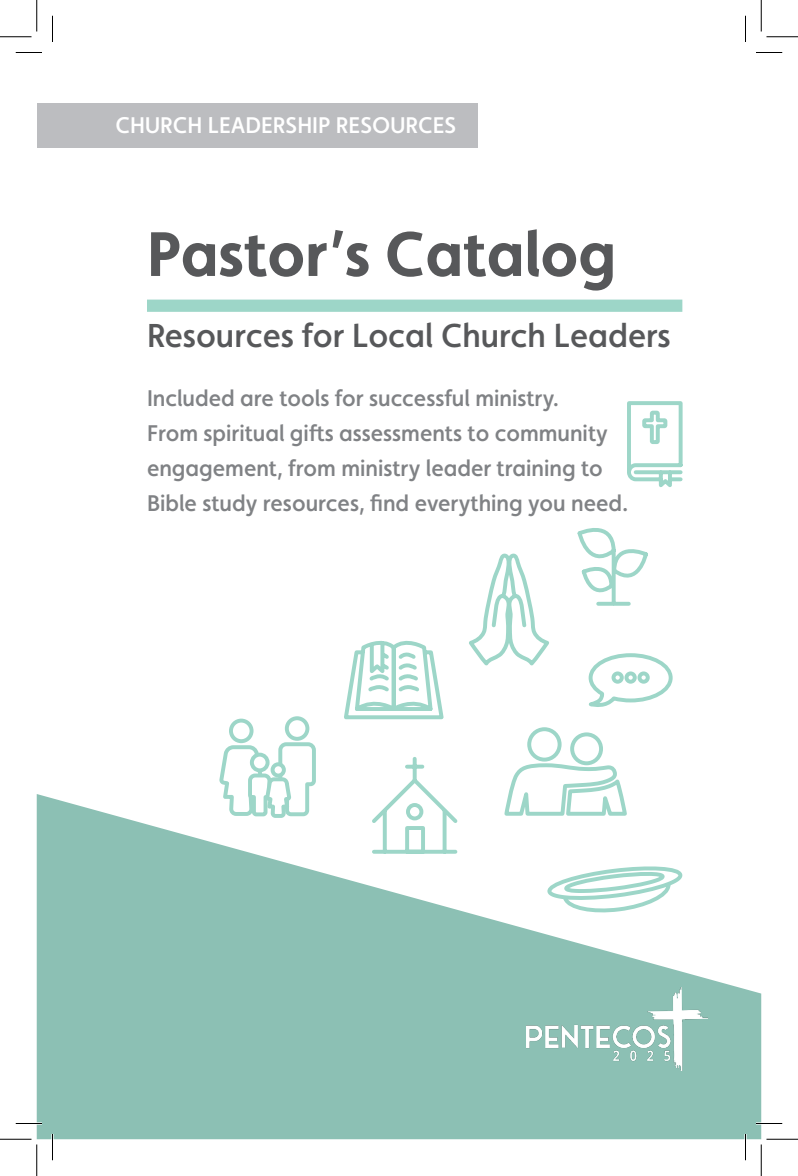
<style>
.page{position:relative;width:798px;height:1176px;background:#fff}
.page>*{position:absolute;margin:0;border:0;box-sizing:border-box;transform-origin:0 0}
.Cover_Headline_-_Pastors{font:700 63px "Faricy New";color:#57585a}
.Cover_Resource_Catalog_Text{font:500 33.25px "Faricy New";color:#57585a}
.Cover_Description{font:500 22.75px/35px "Faricy New";color:#808285}
.t1{font:500 22.75px "Faricy New";color:#fff}
</style>
<div class="page">
<svg style="left:37px;top:794px;width:724px;height:345px;fill:#8cc0b4"></svg>
<div style="left:147px;top:300px;width:535px;height:12px;background:#9dd6c8"></div>
<div style="left:37px;top:103px;width:441px;height:44px;background:#bcbdc0"></div>
<svg style="left:368px;top:757px;width:93px;height:99px"></svg>
<svg style="left:502px;top:727px;width:127px;height:91px"></svg>
<svg style="left:577px;top:528px;width:71px;height:78px"></svg>
<svg style="left:588px;top:653px;width:85px;height:54px"></svg>
<svg style="left:344px;top:640px;width:100px;height:80px"></svg>
<svg style="left:546px;top:864px;width:138px;height:72px"></svg>
<svg style="left:217px;top:716px;width:101px;height:104px"></svg>
<div style="left:273px;top:764px;width:11px;height:12px;background:#fff;border-radius:50%"></div>
<div style="left:271px;top:762px;width:15px;height:16px;border:4px solid #9dd6c8;border-radius:50%"></div>
<svg style="left:469px;top:553px;width:80px;height:113px"></svg>
<svg style="left:627px;top:401px;width:56px;height:86px"></svg>
<img style="left:526px;top:987px;width:181px;height:83px">
<hr style="left:16px;top:1122px;width:26px;height:3px;background:#fff">
<hr style="left:756px;top:1122px;width:26px;height:3px;background:#fff">
<hr style="left:51px;top:1134px;width:3px;height:26px;background:#fff">
<hr style="left:744px;top:1134px;width:3px;height:26px;background:#fff">
<svg style="left:16px;top:52px;width:26px;height:1px"></svg>
<svg style="left:756px;top:52px;width:26px;height:1px"></svg>
<svg style="left:16px;top:1123px;width:26px;height:1px"></svg>
<svg style="left:756px;top:1123px;width:26px;height:1px"></svg>
<svg style="left:52px;top:16px;width:1px;height:26px"></svg>
<svg style="left:52px;top:1134px;width:1px;height:26px"></svg>
<svg style="left:745px;top:16px;width:1px;height:26px"></svg>
<svg style="left:745px;top:1134px;width:1px;height:26px"></svg>
<hr style="left:0;top:36px;width:32px;height:1px;background:#000">
<hr style="left:766px;top:36px;width:32px;height:1px;background:#000">
<hr style="left:0;top:1139px;width:32px;height:1px;background:#000">
<hr style="left:766px;top:1139px;width:32px;height:1px;background:#000">
<hr style="left:36px;top:0;width:1px;height:32px;background:#000">
<hr style="left:36px;top:1144px;width:1px;height:32px;background:#000">
<hr style="left:761px;top:0;width:1px;height:32px;background:#000">
<hr style="left:761px;top:1144px;width:1px;height:32px;background:#000">
<p class="t1" style="left:116px;top:112px;width:342px">CHURCH LEADERSHIP RESOURCES</p>
<p class="Cover_Headline_-_Pastors" style="left:147px;top:216px;width:471px">Pastor’s Catalog</p>
<p class="Cover_Resource_Catalog_Text" style="left:147px;top:316px;width:525px">Resources for Local Church Leaders</p>
<p class="Cover_Description" style="left:147px;top:380px;width:483px">Included are tools for successful ministry.<br>From spiritual gifts assessments to community engagement, from ministry leader training to Bible study resources, find everything you need.</p>
</div>
